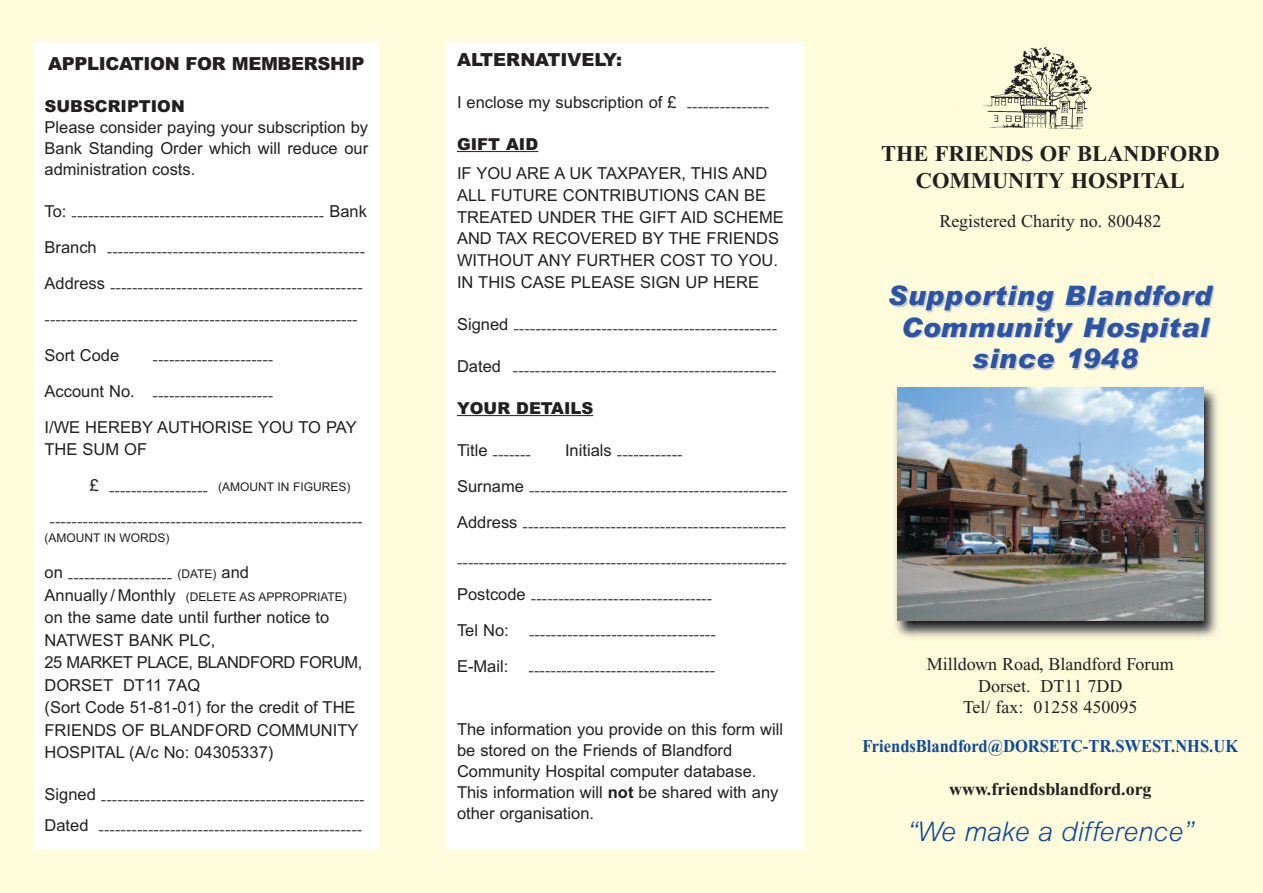
<style>
.page{position:relative;width:1263px;height:893px;background:#fffcdc}
.page>*{position:absolute;margin:0;border:0;box-sizing:border-box;transform-origin:0 0}
.t1{font:italic 900 27px/31.5px "Arial";letter-spacing:.02em;color:#2b55a4;text-align:center}
.t2{font:italic 300 27px "Arial";color:#0f499d}
.t3{font:700 22.5px/27px "Times New Roman";color:#231f20;text-align:center}
.t4{font:700 18.15px "Times New Roman";color:#0f499d;scale:.91 1}
.t5{font:18px/21.6px "Times New Roman";color:#231f20;text-align:center}
.t6{font:700 18px "Times New Roman";color:#231f20}
.t7{font:900 18px "Arial";letter-spacing:-.02em;color:#231f20}
.t8{font:900 18px "Arial";color:#231f20}
.t9{font:300 16.5px/36px "Arial";color:#231f20}
.t10{font:16.5px/22.5px "Arial";color:#231f20}
.t11{font:900 16.5px "Arial";color:#231f20}
.t12{font:12px "Arial";color:#231f20}
.s1{font-size:16.5px}
.s2{font-weight:300}
.s3{font-weight:700}
</style>
<div class="page">
<img style="left:895px;top:387px;width:323px;height:251px">
<img style="left:897px;top:387px;width:306px;height:234px">
<img style="left:956px;top:47px;width:136px;height:83px">
<div style="left:34px;top:43px;width:345px;height:807px;background:#fff"></div>
<div style="left:446px;top:43px;width:358px;height:807px;background:#fff"></div>
<hr style="left:457px;top:151px;width:81px;height:1px;background:#231f20">
<hr style="left:457px;top:415px;width:136px;height:1px;background:#231f20">
<p class="t7" style="left:48px;top:57px;width:318px">APPLICATION FOR MEMBERSHIP</p>
<p class="t11" style="left:45px;top:100px;width:142px">SUBSCRIPTION</p>
<p class="t10" style="left:45px;top:116px;width:325px;line-height:21px;text-align:justify">Please consider paying your subscription by Bank Standing Order which will reduce our administration costs.</p>
<p class="t9" style="left:45px;top:199px;width:324px;text-align:justify"><sup>To:</sup> ---------------------------------------------- <sup>Bank Branch</sup> ----------------------------------------------- <sup>Address</sup> ----------------------------------------------</p>
<p class="t9" style="left:45px;top:302px;width:315px">---------------------------------------------------------</p>
<p class="t10" style="left:45px;top:344px;width:76px">Sort Code</p>
<p class="t9" style="left:45px;top:343px;width:230px;text-align:right">----------------------<br><sup>Account</sup> <sup>No.</sup> ----------------------</p>
<p class="t10" style="left:45px;top:416px;width:314px">I/WE HEREBY AUTHORISE YOU TO PAY<br>THE SUM OF</p>
<p class="t9" style="left:50px;top:475px;width:315px;line-height:31.5px;text-indent:40px"><sup>£</sup> ------------------ <sup>(AMOUNT</sup> <sup>IN</sup> <sup>FIGURES) </sup>---------------------------------------------------------</p>
<p class="t12" style="left:45px;top:531px;width:127px">(AMOUNT IN WORDS)</p>
<p class="t9" style="left:45px;top:560px;width:206px"><sup>on</sup> ------------------- <sup>(DATE)</sup> <sup>and</sup></p>
<p class="t12" style="left:45px;top:589px;width:304px"><span class="s1">Annually / Monthly</span> (DELETE AS APPROPRIATE)</p>
<p class="t10" style="left:44px;top:606px;width:319px">on the same date until further notice to<br>NATWEST BANK PLC,<br>25 MARKET PLACE, BLANDFORD FORUM,<br>DORSET DT11 7AQ<br>(Sort Code 51-81-01) for the credit of THE<br>FRIENDS OF BLANDFORD COMMUNITY<br>HOSPITAL (A/c No: 04305337)</p>
<p class="t9" style="left:44px;top:785px;width:322px;line-height:30.5px"><sup>Signed</sup> ------------------------------------------------<br><sup>Dated</sup> ------------------------------------------------</p>
<p class="t8" style="left:457px;top:53px;width:167px">ALTERNATIVELY:</p>
<p class="t10" style="left:457px;top:91px;width:314px">I enclose my subscription of £ <span class="s2">---------------</span></p>
<p class="t11" style="left:457px;top:138px;width:83px">GIFT AID</p>
<p class="t10" style="left:457px;top:163px;width:328px;line-height:21.8px">IF YOU ARE A UK TAXPAYER, THIS AND<br>ALL FUTURE CONTRIBUTIONS CAN BE<br>TREATED UNDER THE GIFT AID SCHEME<br>AND TAX RECOVERED BY THE FRIENDS<br>WITHOUT ANY FURTHER COST TO YOU.<br>IN THIS CASE PLEASE SIGN UP HERE</p>
<p class="t9" style="left:457px;top:312px;width:322px"><sup>Signed</sup> ------------------------------------------------</p>
<p class="t9" style="left:457px;top:354px;width:321px"><sup>Dated</sup> ------------------------------------------------</p>
<p class="t11" style="left:457px;top:402px;width:138px">YOUR DETAILS</p>
<p class="t9" style="left:457px;top:438px;width:76px"><sup>Title</sup> -------</p>
<p class="t9" style="left:457px;top:438px;width:332px;text-indent:108px"><sup>Initials</sup> ------------<br><sup>Surname</sup> ----------------------------------------------- <sup>Address</sup> ------------------------------------------------ ------------------------------------------------------------ <sup>Postcode</sup> ---------------------------------<br><sup>Tel</sup> <sup>No:</sup> ----------------------------------<br><sup>E-Mail:</sup> ----------------------------------</p>
<p class="t10" style="left:457px;top:719px;width:328px;line-height:21px">The information you provide on this form will be stored on the Friends of Blandford Community Hospital computer database.<br>This information will <span class="s3">not</span> be shared with any other organisation.</p>
<h2 class="t3" style="left:881px;top:143px;width:340px">THE FRIENDS OF BLANDFORD<br>COMMUNITY HOSPITAL</h2>
<p class="t5" style="left:939px;top:212px;width:224px">Registered Charity no. 800482</p>
<h1 class="t1" style="left:888px;top:283px;width:326px">Supporting Blandford<br>Community Hospital since 1948</h1>
<p class="t5" style="left:927px;top:655px;width:248px">Milldown Road, Blandford Forum<br>Dorset. DT11 7DD<br>Tel/ fax: 01258 450095</p>
<p class="t4" style="left:862px;top:740px;width:414px">FriendsBlandford@DORSETC-TR.SWEST.NHS.UK</p>
<p class="t6" style="left:949px;top:783px;width:204px">www.friendsblandford.org</p>
<h1 class="t2" style="left:907px;top:821px;width:288px">“We make a difference”</h1>
</div>
